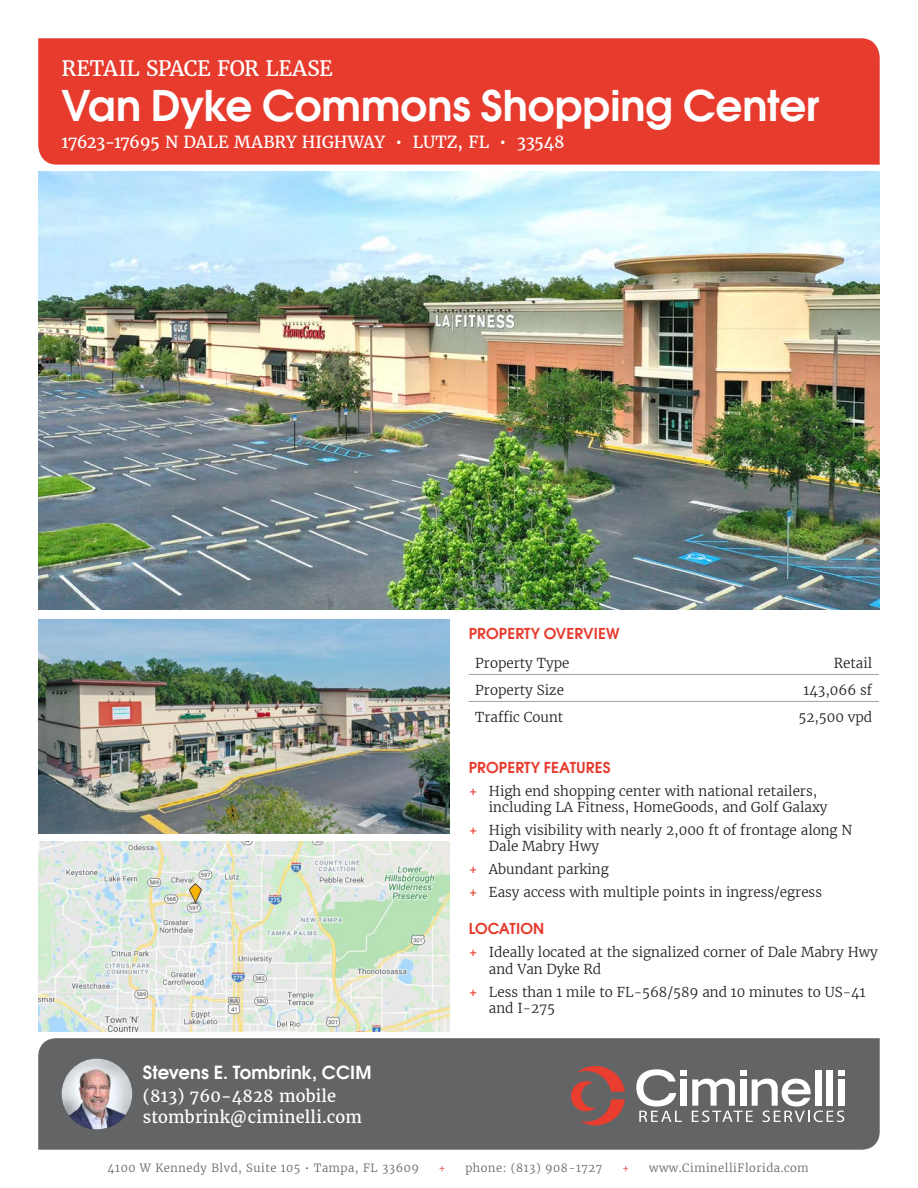
<style>
.page{position:relative;width:918px;height:1188px;background:#fff}
.page>*{position:absolute;margin:0;border:0;box-sizing:border-box;transform-origin:0 0}
.t1{font:42px "Avant Garde Gothic ITC Dm";letter-spacing:-.005em;color:#fff}
.t2{font:21px "Merriweather";letter-spacing:-.02em;color:#fff}
.t3{font:18px "Avant Garde Gothic ITC Dm";letter-spacing:.01em;color:#fff}
.t4{font:16.5px "Merriweather";letter-spacing:-.02em;color:#fff}
.t5{font:16.5px/21px "Merriweather";letter-spacing:.01em;color:#fff}
.Section_Title__Caps{font:15px "Avant Garde Gothic ITC Dm";letter-spacing:.01em;color:#e73b2e}
.Regular_Text__Align_Left{font:300 13.5px/16.2px "Merriweather";color:#231f20}
.t6{font:300 11.25px "Merriweather";letter-spacing:.05em;color:#636466}
.t7{font:300 11.25px "Merriweather";color:#e73b2e}
.s1{font-weight:400;color:#e73b2e}
</style>
<div class="page">
<div style="left:38px;top:1038px;width:842px;height:112px;background:#636466"></div>
<svg style="left:571px;top:1064px;width:54px;height:61px;background:#925552"></svg>
<svg style="left:636px;top:1069px;width:208px;height:53px"></svg>
<div style="left:38px;top:38px;width:842px;height:127px;background:#e73b2e"></div>
<img style="left:62px;top:1059px;width:70px;height:70px;border-radius:35px">
<img style="left:38px;top:172px;width:842px;height:437px">
<img style="left:38px;top:842px;width:411px;height:189px">
<hr style="left:469px;top:674px;width:182px;height:1px;background:#a1a2a3">
<hr style="left:651px;top:674px;width:228px;height:1px;background:#a1a2a3">
<hr style="left:469px;top:701px;width:182px;height:1px;background:#a1a2a3">
<hr style="left:651px;top:701px;width:228px;height:1px;background:#a1a2a3">
<img style="left:38px;top:620px;width:411px;height:214px">
<h2 class="t2" style="left:62px;top:55px;width:273px">RETAIL SPACE FOR LEASE</h2>
<h1 class="t1" style="left:62px;top:79px;width:760px">Van Dyke Commons Shopping Center</h1>
<p class="t4" style="left:62px;top:132px;width:505px">17623-17695 N DALE MABRY HIGHWAY • LUTZ, FL • 33548</p>
<h3 class="t3" style="left:143px;top:1061px;width:230px">Stevens E. Tombrink, CCIM</h3>
<p class="t5" style="left:143px;top:1085px;width:221px">(813) 760-4828 mobile stombrink@ciminelli.com</p>
<p class="Section_Title__Caps" style="left:469px;top:624px;width:152px">PROPERTY OVERVIEW</p>
<p class="Regular_Text__Align_Left" style="left:475px;top:655px;width:96px">Property Type</p>
<p class="Regular_Text__Align_Left" style="left:834px;top:655px;width:40px">Retail</p>
<p class="Regular_Text__Align_Left" style="left:475px;top:682px;width:90px">Property Size</p>
<p class="Regular_Text__Align_Left" style="left:804px;top:682px;width:70px">143,066 sf</p>
<p class="Regular_Text__Align_Left" style="left:475px;top:709px;width:90px">Traffic Count</p>
<p class="Regular_Text__Align_Left" style="left:798px;top:709px;width:75px">52,500 vpd</p>
<p class="Section_Title__Caps" style="left:469px;top:758px;width:143px">PROPERTY FEATURES</p>
<p class="Regular_Text__Align_Left" style="left:489px;top:783px;width:340px;text-indent:-20px"><span class="s1">+</span> High end shopping center with national retailers, including LA Fitness, HomeGoods, and Golf Galaxy</p>
<p class="Regular_Text__Align_Left" style="left:489px;top:822px;width:365px;text-indent:-20px"><span class="s1">+</span> High visibility with nearly 2,000 ft of frontage along N<br>Dale Mabry Hwy</p>
<p class="Regular_Text__Align_Left" style="left:469px;top:861px;width:142px"><span class="s1">+</span> Abundant parking</p>
<p class="Regular_Text__Align_Left" style="left:469px;top:884px;width:355px"><span class="s1">+</span> Easy access with multiple points in ingress/egress</p>
<p class="Section_Title__Caps" style="left:469px;top:919px;width:77px">LOCATION</p>
<p class="Regular_Text__Align_Left" style="left:489px;top:944px;width:390px;text-indent:-20px"><span class="s1">+</span> Ideally located at the signalized corner of Dale Mabry Hwy and Van Dyke Rd</p>
<p class="Regular_Text__Align_Left" style="left:489px;top:984px;width:378px;text-indent:-20px"><span class="s1">+</span> Less than 1 mile to FL-568/589 and 10 minutes to US-41 and I-275</p>
<p class="t6" style="left:108px;top:1161px;width:313px">4100 W Kennedy Blvd, Suite 105 • Tampa, FL 33609</p>
<p class="t7" style="left:438px;top:1161px;width:9px">+</p>
<p class="t6" style="left:465px;top:1161px;width:139px">phone: (813) 908-1727</p>
<p class="t7" style="left:622px;top:1161px;width:9px">+</p>
<p class="t6" style="left:649px;top:1161px;width:161px">www.CiminelliFlorida.com</p>
</div>
